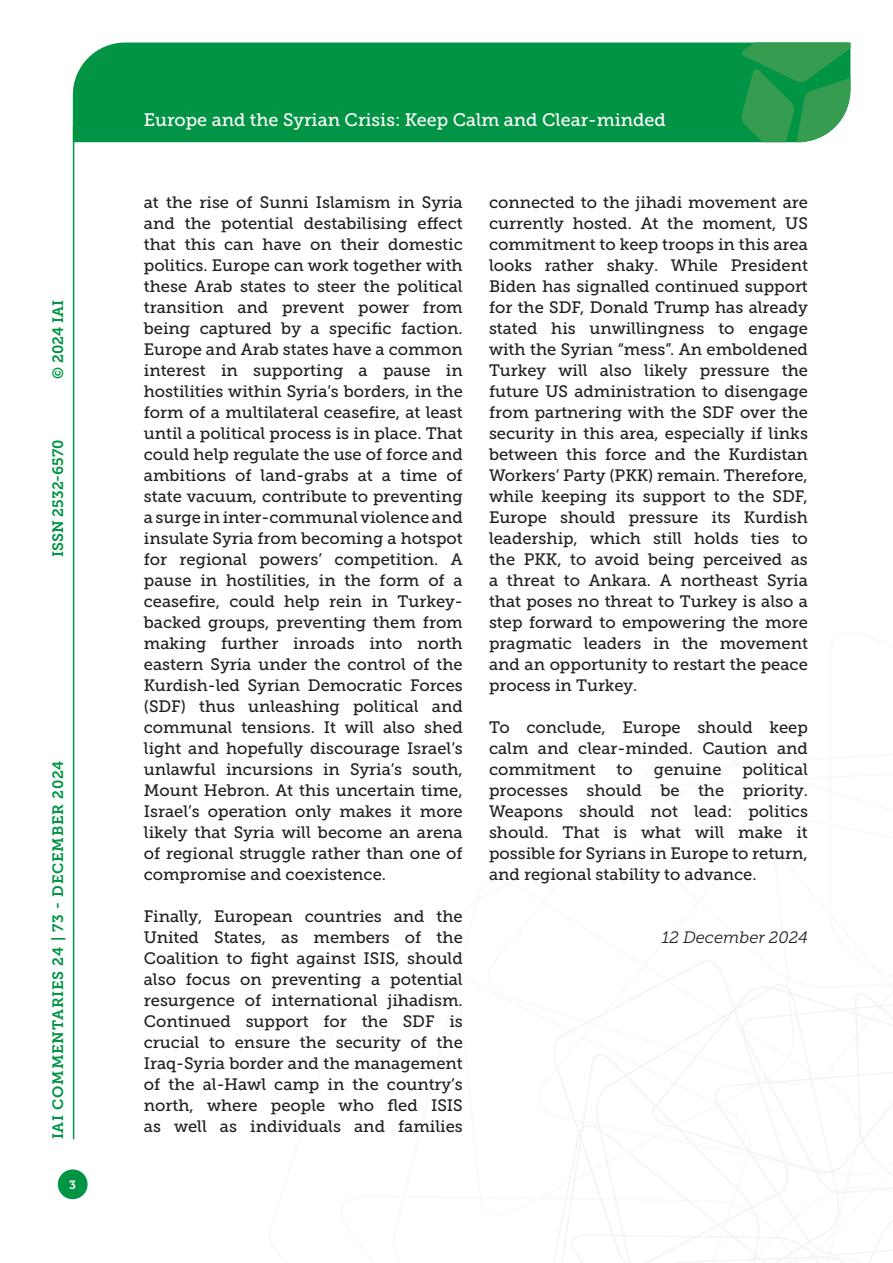
<style>
.page{position:relative;width:893px;height:1263px;background:#fff}
.page>*{position:absolute;margin:0;border:0;box-sizing:border-box;transform-origin:0 0}
.t1{font:18px "Museo Slab 500";color:#fff}
.Testo{font:16.5px/21px "Museo Slab 500";color:#231f20;text-align:justify}
.Testo-2{font:italic 16.5px "Museo Slab 300";color:#231f20}
.t2{font:15px "Museo Slab 700";letter-spacing:.05em;color:#009444}
.t3{font:15px "Museo Slab 700";color:#009444}
.t4{font:12px "Museo Slab 700";color:#fff}
</style>
<div class="page">
<svg style="left:553px;top:960px;width:340px;height:303px"></svg>
<div style="left:73px;top:43px;width:668px;height:99px;background:#009444"></div>
<svg style="left:741px;top:43px;width:109px;height:99px;background:#319e55"></svg>
<div style="left:58px;top:1169px;width:30px;height:30px;background:#009444;border-radius:50%"></div>
<hr style="left:73px;top:126px;width:1px;height:1013px;background:#009444">
<p class="t2" style="left:50px;top:379px;width:80px;rotate:-90deg">© 2024 IAI</p>
<p class="t3" style="left:50px;top:557px;width:119px;rotate:-90deg">ISSN 2532-6570</p>
<p class="t2" style="left:50px;top:1139px;width:380px;rotate:-90deg">IAI COMMENTARIES 24 | 73 - DECEMBER 2024</p>
<p class="t4" style="left:69px;top:1178px;width:8px">3</p>
<p class="t1" style="left:144px;top:110px;width:524px">Europe and the Syrian Crisis: Keep Calm and Clear-minded</p>
<p class="Testo" style="left:144px;top:192px;width:320px">at the rise of Sunni Islamism in Syria and the potential destabilising effect that this can have on their domestic politics. Europe can work together with these Arab states to steer the political transition and prevent power from being captured by a specific faction.<br>Europe and Arab states have a common interest in supporting a pause in hostilities within Syria’s borders, in the form of a multilateral ceasefire, at least until a political process is in place. That could help regulate the use of force and ambitions of land-grabs at a time of state vacuum, contribute to preventing a surge in inter-communal violence and insulate Syria from becoming a hotspot for regional powers’ competition. A pause in hostilities, in the form of a ceasefire, could help rein in Turkey&shy;backed groups, preventing them from making further inroads into north eastern Syria under the control of the Kurdish-led Syrian Democratic Forces (SDF) thus unleashing political and communal tensions. It will also shed light and hopefully discourage Israel’s unlawful incursions in Syria’s south, Mount Hebron. At this uncertain time, Israel’s operation only makes it more likely that Syria will become an arena of regional struggle rather than one of compromise and coexistence.</p>
<p class="Testo" style="left:144px;top:906px;width:320px">Finally, European countries and the United States, as members of the Coalition to fight against ISIS, should also focus on preventing a potential resurgence of international jihadism.<br>Continued support for the SDF is crucial to ensure the security of the Iraq-Syria border and the management of the al-Hawl camp in the country’s north, where people who fled ISIS as well as individuals and families</p>
<p class="Testo" style="left:489px;top:192px;width:320px">connected to the jihadi movement are currently hosted. At the moment, US commitment to keep troops in this area looks rather shaky. While President Biden has signalled continued support for the SDF, Donald Trump has already stated his unwillingness to engage with the Syrian “mess”. An emboldened Turkey will also likely pressure the future US administration to disengage from partnering with the SDF over the security in this area, especially if links between this force and the Kurdistan Workers’ Party (PKK) remain. Therefore, while keeping its support to the SDF, Europe should pressure its Kurdish leadership, which still holds ties to the PKK, to avoid being perceived as a threat to Ankara. A northeast Syria that poses no threat to Turkey is also a step forward to empowering the more pragmatic leaders in the movement and an opportunity to restart the peace process in Turkey.</p>
<p class="Testo" style="left:489px;top:717px;width:320px">To conclude, Europe should keep calm and clear-minded. Caution and commitment</p>
<p class="Testo" style="left:489px;top:759px;width:320px;text-indent:253px">political processes should be the priority.<br>Weapons should not lead: politics should. That is what will make it possible for Syrians in Europe to return, and regional stability to advance.</p>
<p class="Testo" style="left:617px;top:759px;width:18px">to</p>
<p class="Testo" style="left:654px;top:759px;width:69px">genuine</p>
<p class="Testo-2" style="left:662px;top:928px;width:148px">12 December 2024</p>
</div>
